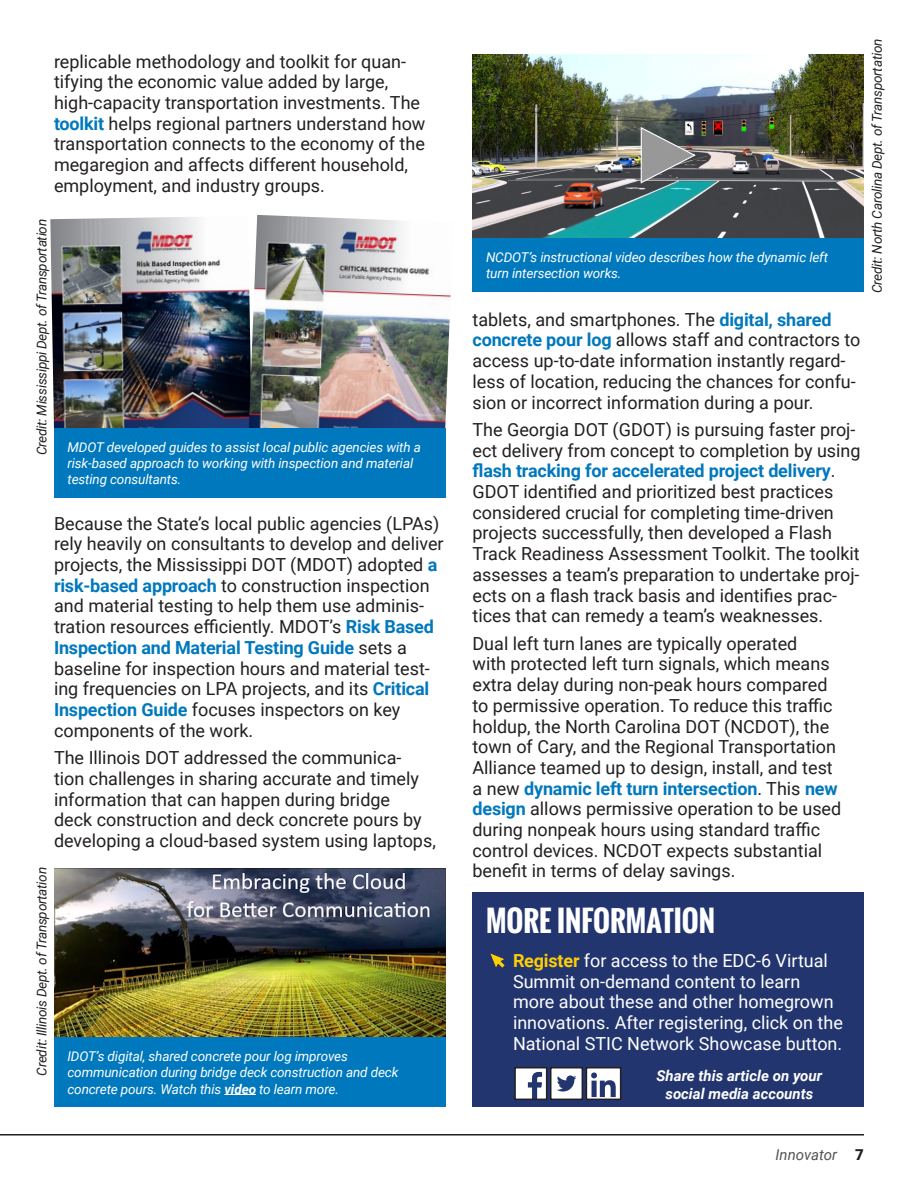
<style>
.page{position:relative;width:918px;height:1188px;background:#fff}
.page>*{position:absolute;margin:0;border:0;box-sizing:border-box;transform-origin:0 0}
.t1{font:700 28.5px "Oswald";color:#fff}
.t2{font:18px/20.7px "Roboto";color:#231f20}
.t3{font:18px/20.7px "Roboto";color:#fff}
.t4{font:italic 700 15px/18px "Roboto";color:#fff;text-align:center}
.t5{font:italic 15px "Roboto";color:#535457}
.t6{font:italic 13.5px/16.2px "Roboto";letter-spacing:-.01em;color:#fff}
.t7{font:italic 13.5px "Roboto";letter-spacing:-.02em;color:#231f20}
.s1{font-weight:700;color:#0078bd}
.s2{font-weight:700}
.s3{font-weight:700;color:#fdce07}
.s4{font-weight:900;font-style:normal;color:#231f20}
</style>
<div class="page">
<hr style="left:0;top:1134px;width:864px;height:2px;background:#231f20">
<div style="left:472px;top:892px;width:392px;height:215px;background:#22356f"></div>
<img style="left:490px;top:953px;width:15px;height:15px">
<img style="left:517px;top:1070px;width:27px;height:27px">
<div style="left:514px;top:1067px;width:33px;height:33px;border:2px solid #231f20"></div>
<div style="left:550px;top:1067px;width:33px;height:33px;border:2px solid #231f20"></div>
<svg style="left:551px;top:1068px;width:67px;height:31px"></svg>
<div style="left:586px;top:1067px;width:35px;height:33px;border:2px solid #231f20"></div>
<img style="left:472px;top:55px;width:392px;height:184px">
<div style="left:472px;top:239px;width:392px;height:53px;background:#0078bd"></div>
<svg style="left:640px;top:126px;width:56px;height:58px;background:#7a7e7f"></svg>
<img style="left:54px;top:868px;width:391px;height:169px">
<div style="left:54px;top:1037px;width:392px;height:70px;background:#0078bd"></div>
<hr style="left:224px;top:1094px;width:32px;height:1px;background:#fff">
<img style="left:50px;top:217px;width:198px;height:211px">
<img style="left:248px;top:215px;width:203px;height:213px">
<div style="left:54px;top:428px;width:392px;height:70px;background:#0078bd"></div>
<p class="t2" style="left:54px;top:50px;width:373px">replicable methodology and toolkit for quan&shy;tifying the economic value added by large, high-capacity transportation investments. The <span class="s1">toolkit</span> helps regional partners understand how transportation connects to the economy of the megaregion and affects different household, employment, and industry groups.</p>
<p class="t7" style="left:32px;top:455px;width:238px;rotate:-90deg">Credit: Mississippi Dept. of Transportation</p>
<p class="t6" style="left:68px;top:439px;width:355px">MDOT developed guides to assist local public agencies with a risk-based approach to working with inspection and material testing consultants.</p>
<p class="t2" style="left:54px;top:512px;width:391px">Because the State’s local public agencies (LPAs) rely heavily on consultants to develop and deliver projects, the Mississippi DOT (MDOT) adopted <span class="s1">a risk-based approach</span> to construction inspection and material testing to help them use adminis&shy;tration resources efficiently. MDOT’s <span class="s1">Risk Based Inspection and Material Testing Guide</span> sets a baseline for inspection hours and material test&shy;ing frequencies on LPA projects, and its <span class="s1">Critical Inspection Guide</span> focuses inspectors on key components of the work.</p>
<p class="t2" style="left:54px;top:747px;width:383px">The Illinois DOT addressed the communica&shy;tion challenges in sharing accurate and timely information that can happen during bridge<br>deck construction and deck concrete pours by developing a cloud-based system using laptops,</p>
<p class="t7" style="left:32px;top:1076px;width:210px;rotate:-90deg">Credit: Illinois Dept. of Transportation</p>
<p class="t6" style="left:68px;top:1048px;width:332px">IDOT’s digital, shared concrete pour log improves communication during bridge deck construction and deck concrete pours. Watch this <span class="s2">video</span> to learn more.</p>
<p class="t6" style="left:486px;top:249px;width:344px">NCDOT’s instructional video describes how the dynamic left turn intersection works.</p>
<p class="t2" style="left:472px;top:308px;width:389px">tablets, and smartphones. The <span class="s1">digital, shared concrete pour log</span> allows staff and contractors to access up-to-date information instantly regard&shy;less of location, reducing the chances for confu&shy;sion or incorrect information during a pour.</p>
<p class="t2" style="left:473px;top:419px;width:390px">The Georgia DOT (GDOT) is pursuing faster proj&shy;ect delivery from concept to completion by using <span class="s1">flash tracking for accelerated project delivery</span>.<br>GDOT identified and prioritized best practices considered crucial for completing time-driven projects successfully, then developed a Flash Track Readiness Assessment Toolkit. The toolkit assesses a team’s preparation to undertake proj&shy;ects on a flash track basis and identifies prac&shy;tices that can remedy a team’s weaknesses.</p>
<p class="t2" style="left:473px;top:632px;width:370px">Dual left turn lanes are typically operated<br>with protected left turn signals, which means extra delay during non-peak hours compared to permissive operation. To reduce this traffic holdup, the North Carolina DOT (NCDOT), the town of Cary, and the Regional Transportation Alliance teamed up to design, install, and test a new <span class="s1">dynamic left turn intersection</span>. This <span class="s1">new design</span> allows permissive operation to be used during nonpeak hours using standard traffic control devices. NCDOT expects substantial benefit in terms of delay savings.</p>
<h1 class="t1" style="left:486px;top:899px;width:231px">MORE INFORMATION</h1>
<p class="t3" style="left:513px;top:950px;width:331px"><span class="s3">Register</span> for access to the EDC-6 Virtual Summit on-demand content to learn more about these and other homegrown innovations. After registering, click on the National STIC Network Showcase button.</p>
<p class="t4" style="left:657px;top:1066px;width:167px">Share this article on your social media accounts</p>
<p class="t7" style="left:868px;top:293px;width:256px;rotate:-90deg">Credit: North Carolina Dept. of Transportation</p>
<p class="t5" style="left:776px;top:1144px;width:90px">Innovator <span class="s4">7</span></p>
</div>
